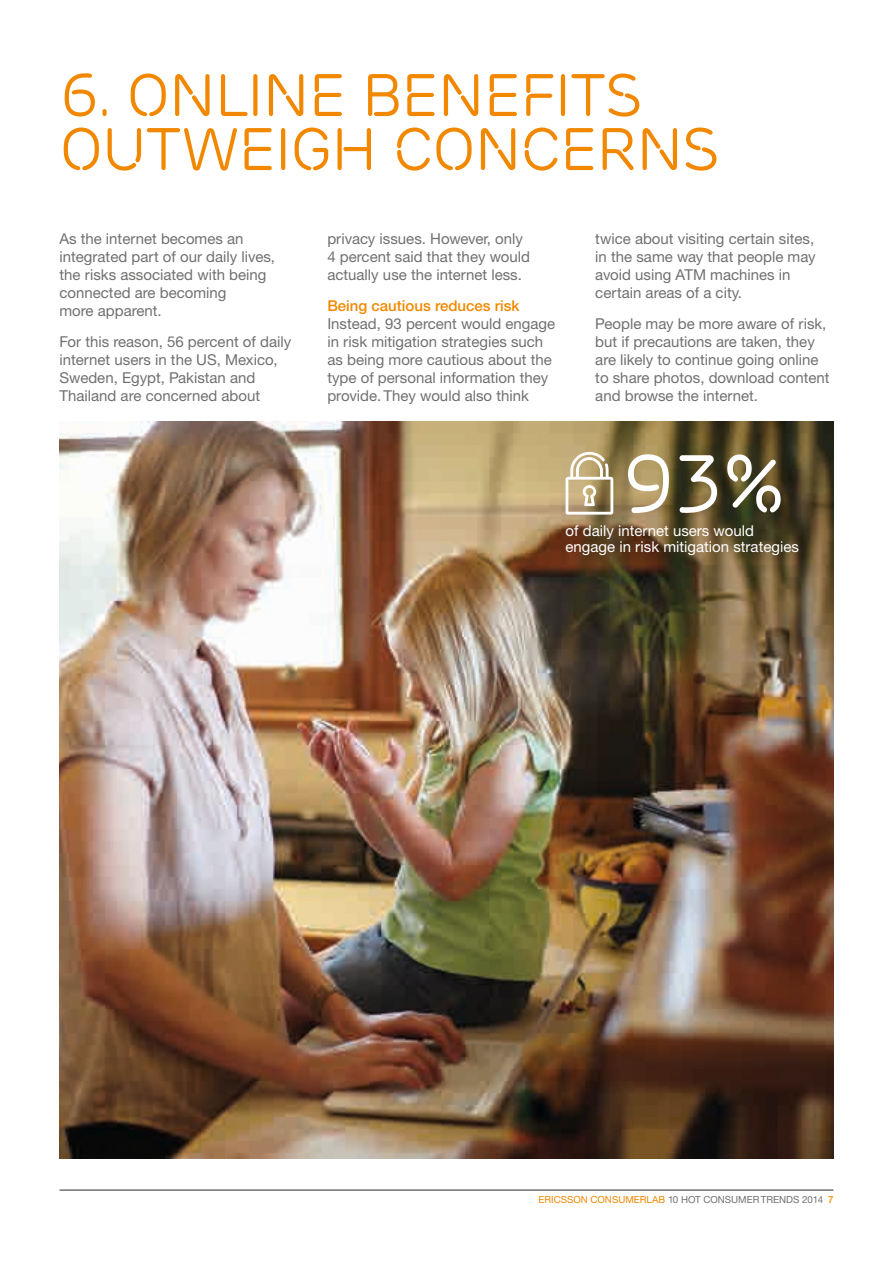
<style>
.page{position:relative;width:893px;height:1263px;background:#fff}
.page>*{position:absolute;margin:0;border:0;box-sizing:border-box;transform-origin:0 0}
.t1{font:81.9px "Ericsson Capital TT";color:#fff}
.t2{font:60px/54px "Ericsson Capital";letter-spacing:-.02em;color:#f18800}
.t3{font:15px/18px "Ericsson Sans";color:#70706f}
.t4{font:15px "Ericsson Sans";color:#fff}
.t5{font:500 15px "Ericsson Sans";color:#f18800}
.t6{font:9.75px "Ericsson Sans";color:#70706f}
.s1{color:#f18800}
.s2{font-weight:500;color:#f18800}
</style>
<div class="page">
<hr style="left:60px;top:1189px;width:773px;height:2px;background:#70706f">
<img style="left:60px;top:421px;width:773px;height:737px">
<svg style="left:566px;top:452px;width:47px;height:63px"></svg>
<h2 class="t2" style="left:60px;top:69px;width:661px">6. ONLINE BENEFITS<br>OUTWEIGH CONCERNS</h2>
<p class="t3" style="left:60px;top:230px;width:217px">As the internet becomes an integrated part of our daily lives, the risks associated with being connected are becoming<br>more apparent.</p>
<p class="t3" style="left:60px;top:332px;width:233px">For this reason, 56 percent of daily internet users in the US, Mexico,<br>Sweden, Egypt, Pakistan and<br>Thailand are concerned about</p>
<p class="t3" style="left:327px;top:230px;width:204px">privacy issues. However, only<br>4 percent said that they would actually use the internet less.</p>
<p class="t5" style="left:327px;top:297px;width:194px">Being cautious reduces risk</p>
<p class="t3" style="left:327px;top:314px;width:229px">Instead, 93 percent would engage in risk mitigation strategies such as being more cautious about the type of personal information they provide. They would also think</p>
<p class="t3" style="left:595px;top:230px;width:222px">twice about visiting certain sites, in the same way that people may avoid using ATM machines in certain areas of a city.</p>
<p class="t3" style="left:595px;top:314px;width:236px">People may be more aware of risk, but if precautions are taken, they are likely to continue going online to share photos, download content and browse the internet.</p>
<h1 class="t1" style="left:622px;top:436px;width:163px">93%</h1>
<p class="t4" style="left:566px;top:538px;width:235px">engage in risk mitigation strategies</p>
<p class="t4" style="left:566px;top:522px;width:190px">of daily internet users would</p>
<p class="t6" style="left:538px;top:1194px;width:296px"><span class="s1">ERICSSON CONSUMERLAB</span> 10 HOT CONSUMER TRENDS 2014 <span class="s2">7</span></p>
</div>
